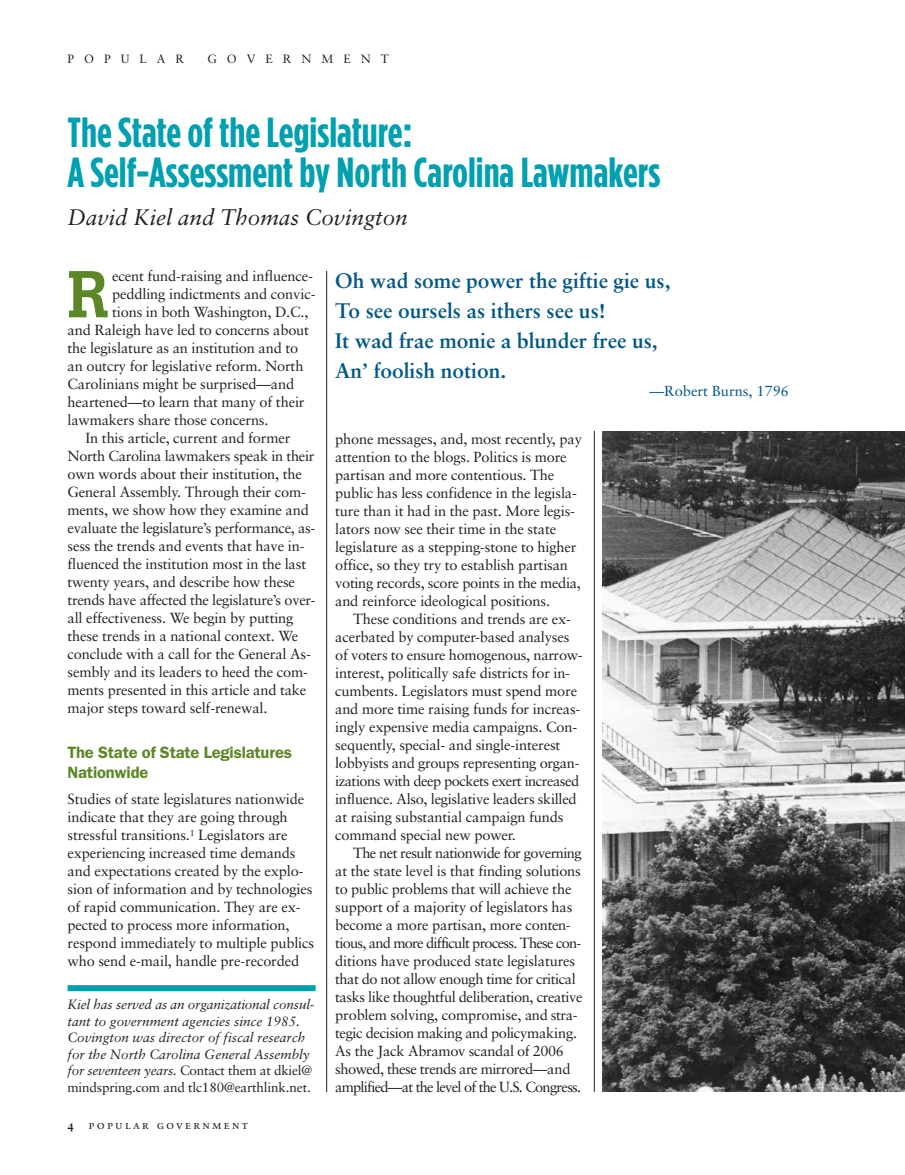
<style>
.page{position:relative;width:905px;height:1175px;background:#fff}
.page>*{position:absolute;margin:0;border:0;box-sizing:border-box;transform-origin:0 0}
.t1{font:500 65.4px "Boton";color:#5c8727}
.t2{font:700 42px/40.5px "Gotham Condensed";color:#00a0b0}
.t3{font:italic 22.5px "Sabon";color:#231f20}
.t4{font:700 21px/30px "Sabon";color:#005789}
.t5{font:600 16.5px/20.2px "Franklin Gothic";letter-spacing:-.01em;color:#5c8727}
.t6{font:14.7px/18px "Sabon";letter-spacing:-.01em;color:#231f20}
.t7{font:14.7px/18px "Sabon";letter-spacing:-.03em;color:#231f20}
.t8{font:14.7px "Sabon";color:#005789}
.t9{font:italic 13.5px/16.5px "Sabon";color:#231f20}
.t10{font:12.15px "Sabon Roman SC";letter-spacing:.185em;color:#231f20}
.t11{font:12px "Sabon";letter-spacing:.835em;color:#231f20}
.s1{font-style:normal}
.s2{font-family:"Sabon Bold Os F"}
</style>
<div class="page">
<hr style="left:594px;top:431px;width:1px;height:660px;background:#231f20">
<hr style="left:326px;top:271px;width:1px;height:821px;background:#231f20">
<div style="left:68px;top:985px;width:247px;height:6px;background:#00a0b0"></div>
<svg style="left:603px;top:431px;width:301px;height:660px;background:#737373"></svg>
<p class="t11" style="left:68px;top:54px;width:118px">POPULAR</p>
<p class="t11" style="left:207px;top:54px;width:183px">GOVERNMENT</p>
<h2 class="t2" style="left:68px;top:112px;width:594px">The State of the Legislature:<br>ASelf-Assessment by North Carolina Lawmakers</h2>
<h3 class="t3" style="left:68px;top:207px;width:342px">David Kiel and Thomas Covington</h3>
<h1 class="t1" style="left:68px;top:271px;width:44px">R</h1>
<p class="t6" style="left:112px;top:268px;width:202px">ecent fund-raising and influence-</p>
<p class="t6" style="left:112px;top:286px;width:205px">peddling indictments and convic-</p>
<p class="t6" style="left:112px;top:304px;width:198px">tions in both Washington, D.C.,</p>
<p class="t6" style="left:68px;top:322px;width:243px">and Raleigh have led to concerns about</p>
<p class="t6" style="left:68px;top:340px;width:232px">the legislature as an institution and to</p>
<p class="t6" style="left:68px;top:358px;width:237px">an outcry for legislative reform. North</p>
<p class="t6" style="left:68px;top:376px;width:228px">Carolinians might be surprised—and</p>
<p class="t6" style="left:68px;top:394px;width:238px">heartened—to learn that many of their</p>
<p class="t6" style="left:68px;top:412px;width:202px">lawmakers share those concerns.</p>
<p class="t6" style="left:86px;top:430px;width:206px">In this article, current and former</p>
<p class="t6" style="left:68px;top:448px;width:248px">North Carolina lawmakers speak in their</p>
<p class="t6" style="left:68px;top:466px;width:236px">own words about their institution, the</p>
<p class="t6" style="left:68px;top:484px;width:240px">General Assembly. Through their com-</p>
<p class="t6" style="left:68px;top:502px;width:243px">ments, we show how they examine and</p>
<p class="t6" style="left:68px;top:520px;width:249px">evaluate the legislature’s performance, as-</p>
<p class="t6" style="left:68px;top:538px;width:238px">sess the trends and events that have in-</p>
<p class="t6" style="left:68px;top:556px;width:240px">fluenced the institution most in the last</p>
<p class="t6" style="left:68px;top:574px;width:229px">twenty years, and describe how these</p>
<p class="t6" style="left:68px;top:592px;width:250px">trends have affected the legislature’s over-</p>
<p class="t6" style="left:68px;top:610px;width:227px">all effectiveness. We begin by putting</p>
<p class="t6" style="left:68px;top:628px;width:232px">these trends in a national context. We</p>
<p class="t6" style="left:68px;top:646px;width:245px">conclude with a call for the General As-</p>
<p class="t6" style="left:68px;top:664px;width:242px">sembly and its leaders to heed the com-</p>
<p class="t6" style="left:68px;top:682px;width:240px">ments presented in this article and take</p>
<p class="t6" style="left:68px;top:700px;width:201px">major steps toward self-renewal.</p>
<p class="t5" style="left:68px;top:742px;width:226px">The State of State Legislatures<br>Nationwide</p>
<p class="t6" style="left:67px;top:790px;width:248px">Studies of state legislatures nationwide indicate that they are going through stressful transitions.<sup>1</sup> Legislators are experiencing increased time demands and expectations created by the explo&shy;sion of information and by technologies of rapid communication. They are ex&shy;pected to process more information, respond immediately to multiple publics who send e-mail, handle pre-recorded</p>
<p class="t9" style="left:68px;top:997px;width:248px">Kiel has served as an organizational consul&shy;tant to government agencies since 1985.<br>Covington was director of fiscal research for the North Carolina General Assembly for seventeen years. <span class="s1">Contact them at dkiel@ mindspring.com and tlc180@earthlink.net.</span></p>
<p class="t10" style="left:68px;top:1119px;width:182px"><span class="s2">4</span> popular government</p>
<h3 class="t4" style="left:335px;top:267px;width:337px">Oh wad some power the giftie gie us,<br>To see oursels as ithers see us!<br>It wad frae monie a blunder free us,<br>An’ foolish notion.</h3>
<p class="t8" style="left:649px;top:384px;width:141px">—Robert Burns, 1796</p>
<p class="t6" style="left:335px;top:431px;width:248px">phone messages, and, most recently, pay attention to the blogs. Politics is more partisan and more contentious. The public has less confidence in the legisla&shy;ture than it had in the past. More legis&shy;lators now see their time in the state legislature as a stepping-stone to higher office, so they try to establish partisan voting records, score points in the media, and reinforce ideological positions.</p>
<p class="t6" style="left:335px;top:611px;width:249px;text-indent:18px">These conditions and trends are ex&shy;acerbated by computer-based analyses of voters to ensure homogenous, narrow&shy;interest, politically safe districts for in&shy;cumbents. Legislators must spend more and more time raising funds for increas&shy;ingly expensive media campaigns. Con&shy;sequently, special- and single-interest lobbyists and groups representing organ&shy;izations with deep pockets exert increased influence. Also, legislative leaders skilled at raising substantial campaign funds command special new power.</p>
<p class="t7" style="left:335px;top:845px;width:249px;text-indent:18px">The net result nationwide for governing at the state level is that finding solutions to public problems that will achieve the support of a majority of legislators has become a more partisan, more conten&shy;tious, and more difficult process. These con&shy;ditions have produced state legislatures that do not allow enough time for critical tasks like thoughtful deliberation, creative problem solving, compromise, and stra&shy;tegic decision making and policymaking.<br>As the Jack Abramov scandal of 2006 showed, these trends are mirrored—and amplified—at the level of the U.S. Congress.</p>
</div>
